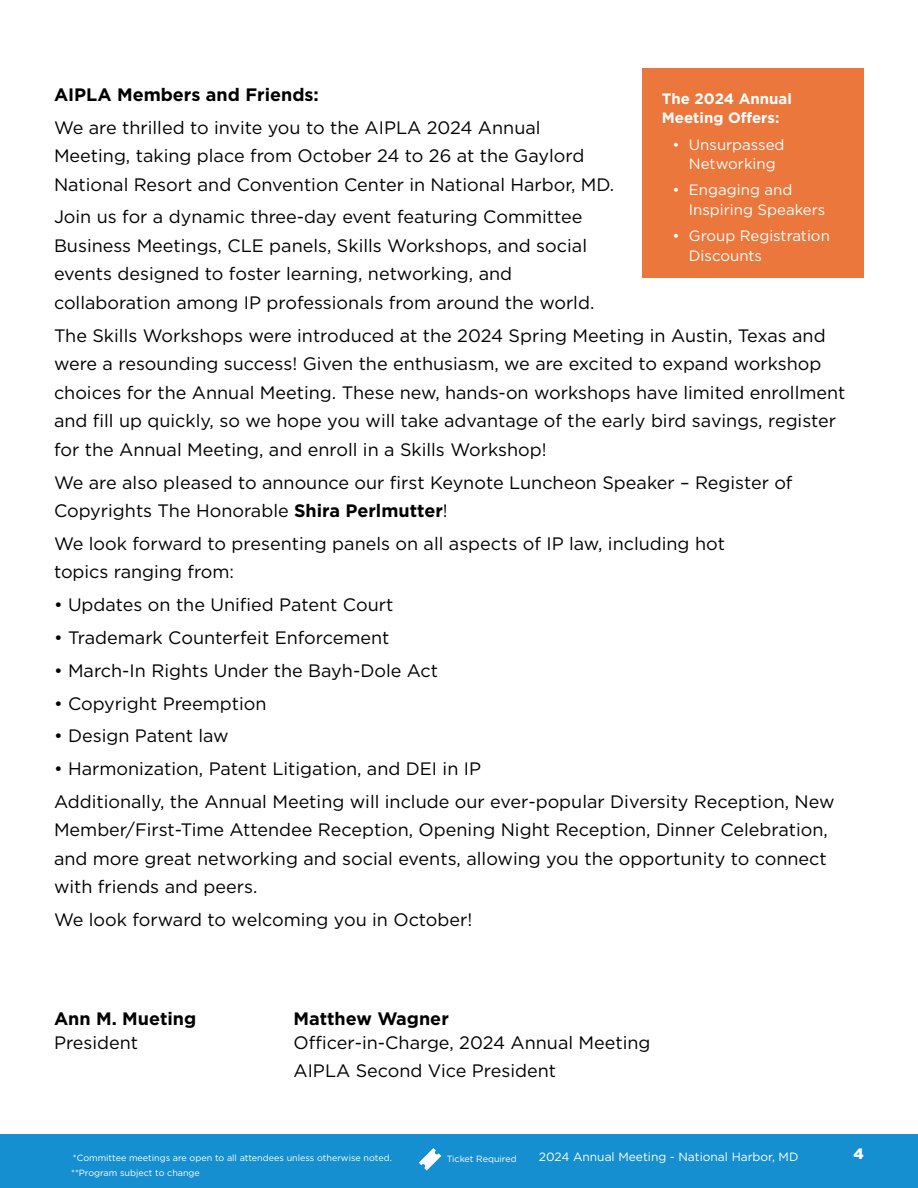
<style>
.page{position:relative;width:918px;height:1188px;background:#fff}
.page>*{position:absolute;margin:0;border:0;box-sizing:border-box;transform-origin:0 0}
.t1{font:18px/28.5px "Gotham";color:#000}
.t2{font:700 18px "Gotham";color:#000}
.t3{font:15px/19.5px "Gotham";color:#fff}
.t4{font:700 15px/19.5px "Gotham";color:#fff}
.t5{font:900 15px "Gotham";color:#fff}
.t6{font:12px "Gotham";color:#fff}
.t7{font:9px "Gotham";color:#fff}
.s1{font-weight:700}
</style>
<div class="page">
<div style="left:0;top:1134px;width:918px;height:54px;background:#158fcf"></div>
<svg style="left:419px;top:1148px;width:22px;height:23px"></svg>
<div style="left:643px;top:68px;width:221px;height:209px;background:#eb773d"></div>
<p class="t2" style="left:54px;top:82px;width:266px">AIPLA Members and Friends:</p>
<p class="t1" style="left:54px;top:113px;width:562px">We are thrilled to invite you to the AIPLA 2024 Annual<br>Meeting, taking place from October 24 to 26 at the Gaylord<br>National Resort and Convention Center in National Harbor, MD.</p>
<p class="t1" style="left:54px;top:202px;width:542px">Join us for a dynamic three-day event featuring Committee Business Meetings, CLE panels, Skills Workshops, and social events designed to foster learning, networking, and collaboration among IP professionals from around the world.</p>
<p class="t1" style="left:54px;top:321px;width:793px">The Skills Workshops were introduced at the 2024 Spring Meeting in Austin, Texas and were a resounding success! Given the enthusiasm, we are excited to expand workshop choices for the Annual Meeting. These new, hands-on workshops have limited enrollment and fill up quickly, so we hope you will take advantage of the early bird savings, register for the Annual Meeting, and enroll in a Skills Workshop!</p>
<p class="t1" style="left:54px;top:468px;width:740px">We are also pleased to announce our first Keynote Luncheon Speaker – Register of<br>Copyrights The Honorable <span class="s1">Shira Perlmutter</span>!</p>
<p class="t1" style="left:54px;top:529px;width:672px">We look forward to presenting panels on all aspects of IP law, including hot topics ranging from:</p>
<p class="t1" style="left:54px;top:590px;width:341px">• Updates on the Unified Patent Court</p>
<p class="t1" style="left:54px;top:623px;width:337px">• Trademark Counterfeit Enforcement</p>
<p class="t1" style="left:54px;top:656px;width:386px">• March-In Rights Under the Bayh-Dole Act</p>
<p class="t1" style="left:54px;top:689px;width:214px">• Copyright Preemption</p>
<p class="t1" style="left:54px;top:721px;width:176px">• Design Patent law</p>
<p class="t1" style="left:54px;top:752px;width:782px;line-height:32.8px">• Harmonization, Patent Litigation, and DEI in IP<br>Additionally, the Annual Meeting will include our ever-popular Diversity Reception, New</p>
<p class="t1" style="left:54px;top:815px;width:775px;text-align:justify">Member/First-Time Attendee Reception, Opening Night Reception, Dinner Celebration, and more great networking and social events, allowing you the opportunity to connect with friends and peers.</p>
<p class="t1" style="left:54px;top:905px;width:420px">We look forward to welcoming you in October!</p>
<p class="t4" style="left:662px;top:89px;width:132px">The 2024 Annual<br>Meeting Offers:</p>
<p class="t3" style="left:672px;top:134px;width:114px;text-align:center">• Unsurpassed<br>Networking</p>
<p class="t3" style="left:689px;top:180px;width:138px;text-indent:-16px">• Engaging and<br>Inspiring Speakers</p>
<p class="t3" style="left:689px;top:226px;width:142px;text-indent:-16px">• Group Registration<br>Discounts</p>
<p class="t2" style="left:54px;top:1007px;width:144px">Ann M. Mueting</p>
<p class="t1" style="left:54px;top:1028px;width:86px">President</p>
<p class="t2" style="left:294px;top:1007px;width:157px">Matthew Wagner</p>
<p class="t1" style="left:294px;top:1028px;width:359px">Officer-in-Charge, 2024 Annual Meeting<br>AIPLA Second Vice President</p>
<p class="t7" style="left:73px;top:1152px;width:321px">*Committee meetings are open to all attendees unless otherwise noted.</p>
<p class="t7" style="left:447px;top:1153px;width:71px">Ticket Required</p>
<p class="t7" style="left:71px;top:1167px;width:130px">**Program subject to change</p>
<p class="t6" style="left:539px;top:1149px;width:261px">2024 Annual Meeting - National Harbor, MD</p>
<p class="t5" style="left:854px;top:1143px;width:12px">4</p>
</div>
